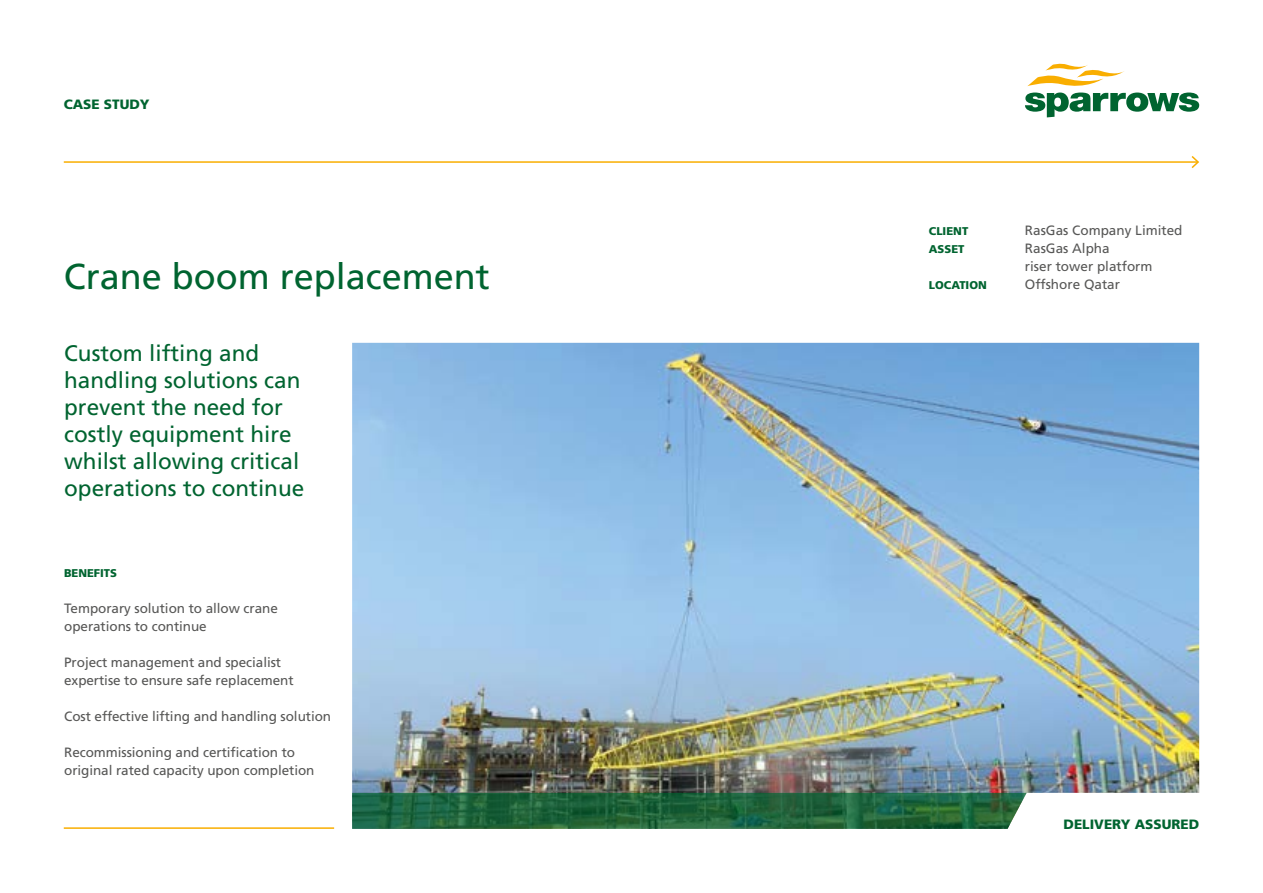
<style>
.page{position:relative;width:1263px;height:893px;background:#fff}
.page>*{position:absolute;margin:0;border:0;box-sizing:border-box;transform-origin:0 0}
.t1{font:36px "Frutiger LT Std";color:#006430}
.t2{font:22.5px/27px "Frutiger LT Std";color:#006430}
.t3{font:13.5px/18px "Frutiger LT Std";letter-spacing:-.005em;color:#575756}
.t4{font:900 13.5px "Frutiger LT Std";color:#006430}
.t5{font:900 11.25px/18px "Frutiger LT Std";color:#006430}
</style>
<div class="page">
<svg style="left:1025px;top:63px;width:174px;height:54px"></svg>
<hr style="left:64px;top:161px;width:1134px;height:2px;background:#f9ae00">
<svg style="left:1190px;top:156px;width:9px;height:12px"></svg>
<hr style="left:64px;top:827px;width:270px;height:2px;background:#f9ae00">
<img style="left:352px;top:343px;width:847px;height:451px">
<svg style="left:352px;top:793px;width:674px;height:36px;background:#23673f"></svg>
<p class="t4" style="left:64px;top:96px;width:87px">CASE STUDY</p>
<h1 class="t1" style="left:64px;top:255px;width:428px">Crane boom replacement</h1>
<h2 class="t2" style="left:64px;top:340px;width:242px">Custom lifting and handling solutions can prevent the need for costly equipment hire whilst allowing critical operations to continue</h2>
<p class="t5" style="left:64px;top:564px;width:54px">BENEFITS</p>
<p class="t3" style="left:64px;top:599px;width:215px">Temporary solution to allow crane operations to continue</p>
<p class="t3" style="left:64px;top:653px;width:231px">Project management and specialist expertise to ensure safe replacement</p>
<p class="t3" style="left:64px;top:707px;width:268px">Cost effective lifting and handling solution</p>
<p class="t3" style="left:64px;top:743px;width:252px">Recommissioning and certification to original rated capacity upon completion</p>
<p class="t5" style="left:929px;top:222px;width:41px">CLIENT<br>ASSET</p>
<p class="t5" style="left:929px;top:276px;width:60px">LOCATION</p>
<p class="t3" style="left:1025px;top:221px;width:159px">RasGas Company Limited<br>RasGas Alpha<br>riser tower platform<br>Offshore Qatar</p>
<p class="t4" style="left:1063px;top:816px;width:137px">DELIVERY ASSURED</p>
</div>
